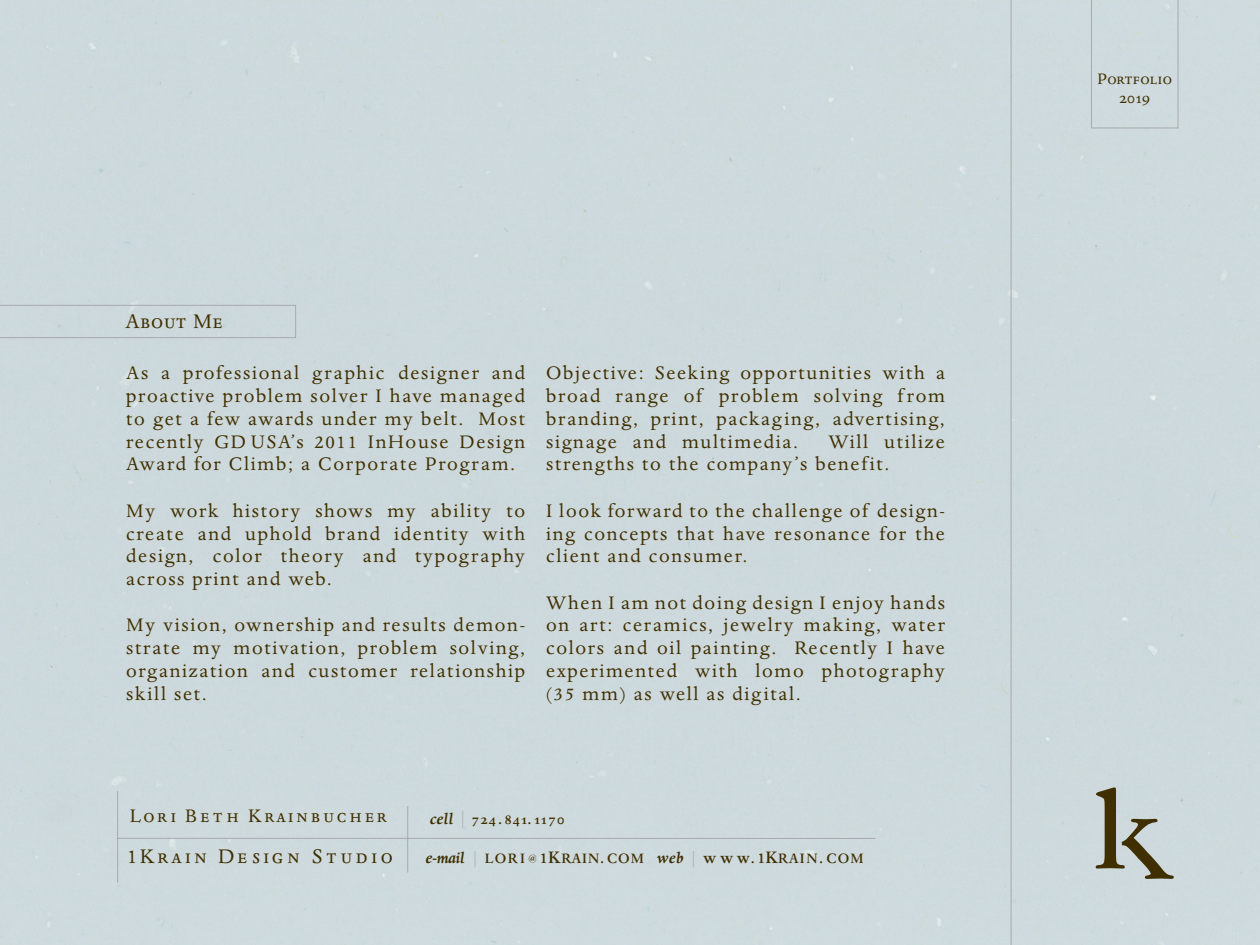
<style>
.page{position:relative;width:1260px;height:945px;background:#fff}
.page>*{position:absolute;margin:0;border:0;box-sizing:border-box;transform-origin:0 0}
.t1{font:22.75px "Dante MT Regular SC";letter-spacing:.16em;color:#402f00}
.t2{font:22.75px "Dante MT Regular SC";letter-spacing:.14em;color:#402f00}
.t3{font:21px/22.8px "Dante MT Pro";letter-spacing:.08em;color:#402f00;text-align:justify}
.t4{font:21px "Dante MT Regular SC";letter-spacing:.155em;color:#402f00}
.t5{font:17.5px "Dante MT Regular SC";letter-spacing:.03em;color:#402f00}
.t6{font:17.5px "Dante MT Regular Expert";color:#402f00}
.t7{font:500 15.75px "Dante";letter-spacing:.07em;color:#402f00}
.t8{font:15.75px "Dante MT Medium Os F";letter-spacing:.095em;color:#402f00}
.s1{font-family:"Dante"}
.s2{font-family:"Dante";font-weight:700;font-style:italic;font-size:17.5px}
.s3{font-family:"Dante";font-size:17.5px;color:#a8a9ad}
.s4{font-family:"Dante MT Medium Alt"}
.s5{font-weight:700;font-style:italic;font-size:17.5px}
.s6{font-weight:400;font-size:17.5px;color:#a8a9ad}
.s7{font-size:17.5px}
.s8{font-size:19.25px}
.s9{font-family:"Dante MT Medium Os F";font-weight:400;font-size:17.5px}
.s10{font-family:"Dante MT Regular Alt"}
</style>
<div class="page">
<hr style="left:117px;top:791px;width:1px;height:92px;background:#a8a9ad">
<hr style="left:407px;top:806px;width:1px;height:67px;background:#a8a9ad">
<hr style="left:118px;top:838px;width:757px;height:1px;background:#a8a9ad">
<svg style="left:1096px;top:787px;width:78px;height:92px;background:#a8aca3"></svg>
<hr style="left:1011px;top:0;width:1px;height:945px;background:#a8a9ad">
<div style="left:0;top:305px;width:296px;height:33px;background:#cdd8dc"></div>
<div style="left:1091px;top:0;width:87px;height:128px;background:#cfdade"></div>
<p class="t2" style="left:125px;top:310px;width:99px">About Me</p>
<p class="t3" style="left:126px;top:362px;width:400px">As a professional graphic designer and proactive problem solver I have managed to get a few awards under my belt. Most recently GD USA’s 2011 InHouse Design Award for Climb; a Corporate Program.</p>
<p class="t3" style="left:126px;top:499px;width:400px">My work history shows my ability to create and uphold brand identity with design, color theory and typography across print and web.</p>
<p class="t3" style="left:126px;top:614px;width:400px">My vision, ownership and results demon&shy;strate my motivation, problem solving, organization and customer relationship skill set.</p>
<p class="t3" style="left:546px;top:362px;width:400px">Objective: Seeking opportunities with a broad range of problem solving from branding, print, packaging, advertising, signage and multimedia.</p>
<p class="t3" style="left:546px;top:430px;width:400px;text-indent:282px">Will utilize strengths to the company’s benefit.</p>
<p class="t3" style="left:546px;top:499px;width:400px">I look forward to the challenge of design&shy;ing concepts that have resonance for the client and consumer.</p>
<p class="t3" style="left:546px;top:591px;width:400px">When I am not doing design I enjoy hands on art: ceramics, jewelry making, water colors and oil painting. Recently I have experimented with lomo photography (35 mm) as well as digital.</p>
<p class="t4" style="left:130px;top:805px;width:259px">Lori Beth Krainbucher</p>
<p class="t1" style="left:127px;top:844px;width:267px"><span class="s1">1</span>Krain Design Studio</p>
<p class="t8" style="left:430px;top:811px;width:136px"><span class="s2">cell</span> <span class="s3">|</span> 724.84<span class="s4">1</span>.<span class="s4">11</span>70</p>
<p class="t7" style="left:426px;top:850px;width:440px"><span class="s5">e-mail</span> <span class="s6">|</span> LORI <sup>@</sup> <span class="s7">1</span><span class="s8">K</span>RAIN.COM <span class="s5">web</span> <span class="s6">|</span> <span class="s9">www</span>.<span class="s7">1</span><span class="s8">K</span>RAIN. COM</p>
<p class="t5" style="left:1098px;top:70px;width:76px">Portfolio</p>
<p class="t6" style="left:1119px;top:91px;width:32px">20<span class="s10">1</span>9</p>
</div>
